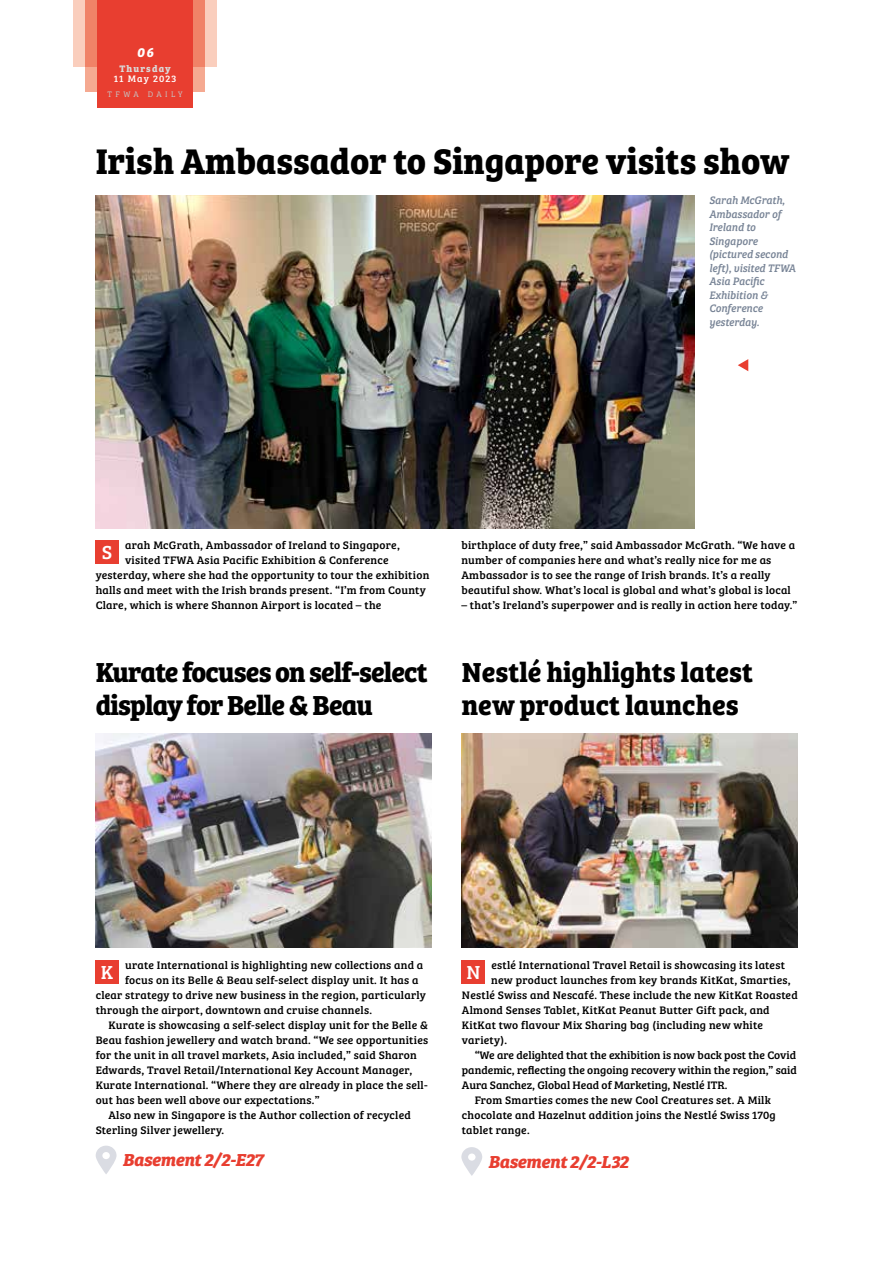
<style>
.page{position:relative;width:893px;height:1263px;background:#fff}
.page>*{position:absolute;margin:0;border:0;box-sizing:border-box;transform-origin:0 0}
.t1{font:700 36.9px "Bree Serif";color:#000}
.t2{font:700 28.5px/33px "Bree Serif";letter-spacing:-.03em;color:#000}
.t3{font:700 28.5px/33px "Bree Serif";color:#000}
.t4{font:19.5px "Bree Serif";color:#fff}
.t5{font:italic 700 18px "Bree Serif";letter-spacing:-.02em;color:#e83e30}
.t6{font:italic 700 13.5px "Bree Serif";color:#fff}
.t7{font:11.25px/15px "Bree Serif";letter-spacing:.02em;color:#000}
.t8{font:11.25px "Bree Serif";color:#000}
.t9{font:italic 11.25px/13.5px "Bree Serif";color:#788496;scale:.95 1}
.t10{font:9.75px "Bree Serif";letter-spacing:.11em;color:#fff}
.t11{font:700 9.75px "Bree Serif";letter-spacing:.12em;color:#dadada}
.t12{font:8.25px "Bree Serif Lt";letter-spacing:.42em;color:#c6c6c6}
</style>
<div class="page">
<div style="left:73px;top:0;width:144px;height:67px;background:#facebd"></div>
<div style="left:85px;top:67px;width:120px;height:24px;background:#f5a991"></div>
<div style="left:85px;top:0;width:120px;height:67px;background:#f08267"></div>
<div style="left:97px;top:0;width:96px;height:108px;background:#e83e30"></div>
<div style="left:96px;top:960px;width:23px;height:23px;background:#e83e30"></div>
<svg style="left:96px;top:1145px;width:21px;height:29px"></svg>
<img style="left:96px;top:733px;width:336px;height:214px">
<div style="left:462px;top:960px;width:23px;height:23px;background:#e83e30"></div>
<svg style="left:461px;top:1147px;width:21px;height:29px"></svg>
<img style="left:461px;top:733px;width:336px;height:214px">
<div style="left:96px;top:540px;width:23px;height:23px;background:#e83e30"></div>
<img style="left:96px;top:196px;width:598px;height:332px">
<svg style="left:738px;top:359px;width:10px;height:12px"></svg>
<p class="t6" style="left:137px;top:42px;width:18px">06</p>
<p class="t12" style="left:108px;top:89px;width:77px">TFWA DAILY</p>
<p class="t11" style="left:119px;top:61px;width:53px">Thursday</p>
<p class="t10" style="left:114px;top:71px;width:64px">11 May 2023</p>
<h1 class="t1" style="left:96px;top:133px;width:695px">Irish Ambassador to Singapore visits show</h1>
<p class="t9" style="left:709px;top:193px;width:93px">Sarah McGrath,<br>Ambassador of<br>Ireland to<br>Singapore (pictured second left), visited TFWA<br>Asia Pacific<br>Exhibition &amp;<br>Conference yesterday.</p>
<h3 class="t4" style="left:102px;top:537px;width:12px">S</h3>
<p class="t7" style="left:125px;top:536px;width:276px">arah McGrath, Ambassador of Ireland to Singapore,</p>
<p class="t7" style="left:125px;top:551px;width:265px">visited TFWA Asia Pacific Exhibition &amp; Conference</p>
<p class="t7" style="left:96px;top:566px;width:335px">yesterday, where she had the opportunity to tour the exhibition</p>
<p class="t7" style="left:96px;top:581px;width:332px">halls and meet with the Irish brands present. “I’m from County</p>
<p class="t7" style="left:96px;top:596px;width:287px">Clare, which is where Shannon Airport is located – the</p>
<h2 class="t2" style="left:96px;top:654px;width:334px">Kurate focuses on self-select display for Belle &amp; Beau</h2>
<p class="t7" style="left:461px;top:536px;width:335px">birthplace of duty free,” said Ambassador McGrath. “We have a number of companies here and what’s really nice for me as Ambassador is to see the range of Irish brands. It’s a really beautiful show. What’s local is global and what’s global is local</p>
<p class="t7" style="left:461px;top:596px;width:338px">– that’s Ireland’s superpower and is really in action here today.”</p>
<h2 class="t3" style="left:462px;top:654px;width:293px">Nestlé highlights latest new product launches</h2>
<h3 class="t4" style="left:101px;top:957px;width:14px">K</h3>
<p class="t7" style="left:125px;top:956px;width:299px">urate International is highlighting new collections and a</p>
<p class="t7" style="left:125px;top:971px;width:295px">focus on its Belle &amp; Beau self-select display unit. It has a</p>
<p class="t7" style="left:96px;top:986px;width:332px">clear strategy to drive new business in the region, particularly</p>
<p class="t7" style="left:96px;top:1001px;width:278px">through the airport, downtown and cruise channels.</p>
<p class="t7" style="left:108px;top:1016px;width:321px">Kurate is showcasing a self-select display unit for the Belle &amp;</p>
<p class="t7" style="left:96px;top:1031px;width:334px">Beau fashion jewellery and watch brand. “We see opportunities</p>
<p class="t7" style="left:96px;top:1046px;width:323px">for the unit in all travel markets, Asia included,” said Sharon</p>
<p class="t7" style="left:96px;top:1061px;width:318px">Edwards, Travel Retail/International Key Account Manager,</p>
<p class="t7" style="left:96px;top:1076px;width:334px">Kurate International. “Where they are already in place the sell-</p>
<p class="t7" style="left:96px;top:1091px;width:225px">out has been well above our expectations.”</p>
<p class="t7" style="left:108px;top:1106px;width:304px">Also new in Singapore is the Author collection of recycled</p>
<p class="t7" style="left:96px;top:1121px;width:130px">Sterling Silver jewellery.</p>
<h3 class="t5" style="left:123px;top:1145px;width:142px">Basement 2/2-E27</h3>
<p class="t7" style="left:491px;top:956px;width:295px">estlé International Travel Retail is showcasing its latest</p>
<p class="t7" style="left:491px;top:971px;width:301px">new product launches from key brands KitKat, Smarties,</p>
<p class="t7" style="left:462px;top:986px;width:337px">Nestlé Swiss and Nescafé. These include the new KitKat Roasted</p>
<p class="t7" style="left:462px;top:1001px;width:309px">Almond Senses Tablet, KitKat Peanut Butter Gift pack, and</p>
<p class="t7" style="left:462px;top:1016px;width:302px">KitKat two flavour Mix Sharing bag (including new white</p>
<p class="t7" style="left:462px;top:1031px;width:47px">variety).</p>
<p class="t8" style="left:475px;top:1046px;width:323px">“We are delighted that the exhibition is now back post the Covid</p>
<p class="t8" style="left:462px;top:1061px;width:337px">pandemic, reflecting the ongoing recovery within the region,” said</p>
<p class="t8" style="left:462px;top:1076px;width:267px">Aura Sanchez, Global Head of Marketing, Nestlé ITR.</p>
<p class="t7" style="left:475px;top:1091px;width:298px">From Smarties comes the new Cool Creatures set. A Milk</p>
<p class="t7" style="left:462px;top:1106px;width:315px">chocolate and Hazelnut addition joins the Nestlé Swiss 170g</p>
<p class="t7" style="left:462px;top:1121px;width:69px">tablet range.</p>
<h3 class="t5" style="left:488px;top:1147px;width:142px">Basement 2/2-L32</h3>
<h3 class="t4" style="left:466px;top:957px;width:15px">N</h3>
</div>
